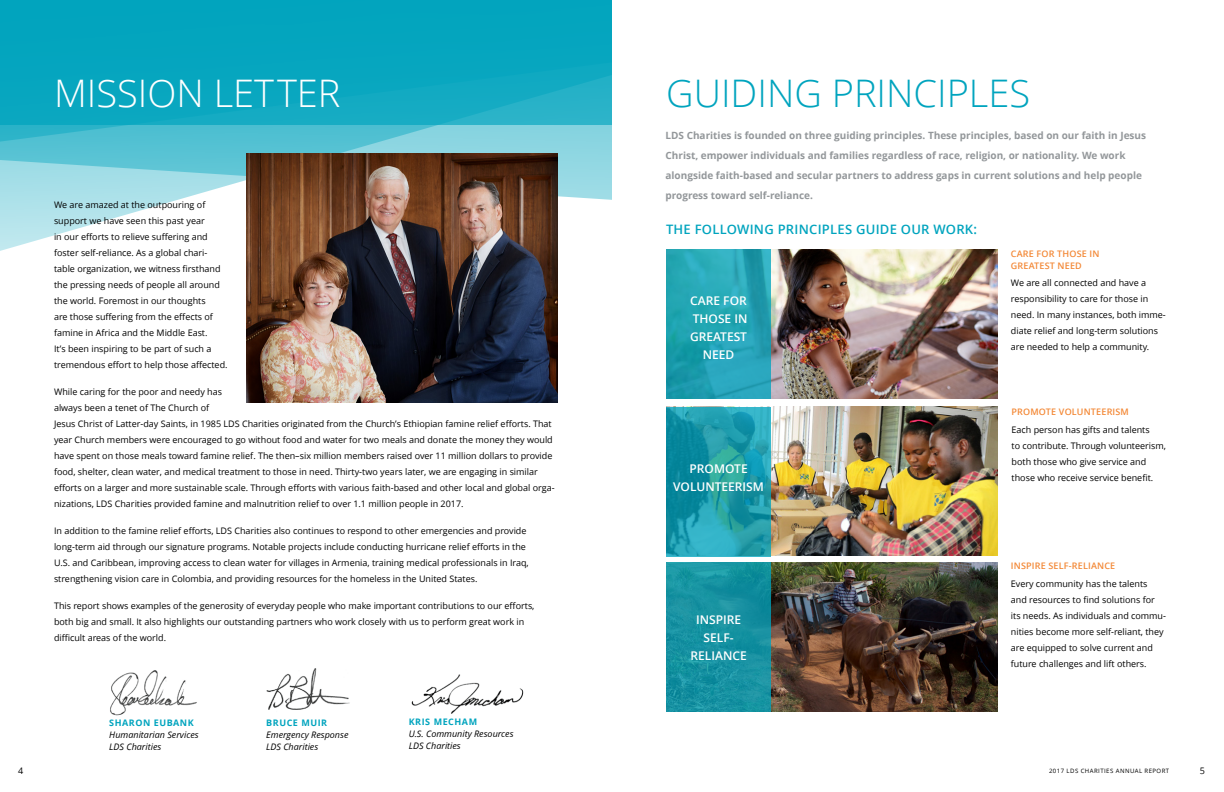
<style>
.page{position:relative;width:1224px;height:792px;background:#fff}
.page>*{position:absolute;margin:0;border:0;box-sizing:border-box;transform-origin:0 0}
.Headers{font:300 38px "Zoramlds Lat";color:#00a4be}
.Headers-2{font:300 38px "Zoramlds Lat";color:#fff}
.Copy{font:600 13px "Zoramlds Lat";letter-spacing:.02em;color:#00a4be}
.t1{font:600 12px/18px "Zoramlds Lat";color:#fff;text-align:center}
.Copy-2{font:700 10px/20px "Zoramlds Lat";color:#93979a}
.Copy-3{font:9px/16px "Zoramlds Lat";color:#000}
.Copy-4{font:italic 9px/12px "Zoramlds Lat";color:#000}
.Guiding_Principles_T{font:600 9px/12px "Zoramlds Lat";letter-spacing:.02em;color:#f38836}
.t2{font:6px "Zoramlds Lat";letter-spacing:.075em;color:#000}
.s1{font-weight:700;font-style:normal;color:#00a4be}
</style>
<div class="page">
<svg style="left:0;top:223px;width:558px;height:180px"></svg>
<svg style="left:0;top:125px;width:612px;height:98px;background:#8ad3df"></svg>
<div style="left:0;top:0;width:612px;height:125px;background:#00a4be"></div>
<img style="left:771px;top:250px;width:226px;height:149px">
<img style="left:771px;top:407px;width:226px;height:149px">
<img style="left:771px;top:562px;width:226px;height:149px">
<svg style="left:666px;top:250px;width:105px;height:149px;background:#23a3b4"></svg>
<svg style="left:666px;top:407px;width:105px;height:149px;background:#1d9aaa"></svg>
<svg style="left:666px;top:562px;width:105px;height:150px;background:#1691a1"></svg>
<img style="left:266px;top:668px;width:84px;height:42px">
<img style="left:110px;top:670px;width:87px;height:46px">
<img style="left:411px;top:674px;width:113px;height:40px">
<img style="left:246px;top:154px;width:312px;height:248px">
<p class="Headers-2" style="left:54px;top:66px;width:288px">MISSION LETTER</p>
<p class="Copy-3" style="left:54px;top:197px;width:175px">We are amazed at the outpouring of support we have seen this past year<br>in our efforts to relieve suffering and foster self-reliance. As a global chari&shy;table organization, we witness firsthand the pressing needs of people all around the world. Foremost in our thoughts<br>are those suffering from the effects of famine in Africa and the Middle East.<br>It’s been inspiring to be part of such a tremendous effort to help those affected.</p>
<p class="Copy-3" style="left:54px;top:384px;width:502px">While caring for the poor and needy has<br>always been a tenet of The Church of<br>Jesus Christ of Latter-day Saints, in 1985 LDS Charities originated from the Church’s Ethiopian famine relief efforts. That year Church members were encouraged to go without food and water for two meals and donate the money they would have spent on those meals toward famine relief. The then–six million members raised over 11 million dollars to provide food, shelter, clean water, and medical treatment to those in need. Thirty-two years later, we are engaging in similar efforts on a larger and more sustainable scale. Through efforts with various faith-based and other local and global orga&shy;nizations, LDS Charities provided famine and malnutrition relief to over 1.1 million people in 2017.</p>
<p class="Copy-3" style="left:54px;top:523px;width:476px">In addition to the famine relief efforts, LDS Charities also continues to respond to other emergencies and provide long-term aid through our signature programs. Notable projects include conducting hurricane relief efforts in the U.S. and Caribbean, improving access to clean water for villages in Armenia, training medical professionals in Iraq, strengthening vision care in Colombia, and providing resources for the homeless in the United States.</p>
<p class="Copy-3" style="left:54px;top:597px;width:482px">This report shows examples of the generosity of everyday people who make important contributions to our efforts, both big and small. It also highlights our outstanding partners who work closely with us to perform great work in difficult areas of the world.</p>
<p class="Copy-4" style="left:109px;top:717px;width:91px"><span class="s1">SHARON EUBANK<br></span>Humanitarian Services<br>LDS Charities</p>
<p class="Copy-4" style="left:266px;top:716px;width:84px"><span class="s1">BRUCE MUIR<br></span>Emergency Response<br>LDS Charities</p>
<p class="Copy-4" style="left:409px;top:716px;width:106px"><span class="s1">KRIS MECHAM<br></span>U.S. Community Resources<br>LDS Charities</p>
<p class="Headers" style="left:666px;top:65px;width:365px">GUIDING PRINCIPLES</p>
<p class="Copy-2" style="left:666px;top:125px;width:482px">LDS Charities is founded on three guiding principles. These principles, based on our faith in Jesus Christ, empower individuals and families regardless of race, religion, or nationality. We work alongside faith-based and secular partners to address gaps in current solutions and help people progress toward self-reliance.</p>
<p class="Copy" style="left:666px;top:220px;width:313px">THE FOLLOWING PRINCIPLES GUIDE OUR WORK:</p>
<p class="t1" style="left:690px;top:291px;width:59px">CARE FOR<br>THOSE IN<br>GREATEST<br>NEED</p>
<p class="t1" style="left:673px;top:459px;width:92px">PROMOTE<br>VOLUNTEERISM</p>
<p class="t1" style="left:691px;top:610px;width:58px">INSPIRE<br>SELF-<br>RELIANCE</p>
<p class="Guiding_Principles_T" style="left:1011px;top:247px;width:90px">CARE FOR THOSE IN<br>GREATEST NEED</p>
<p class="Copy-3" style="left:1011px;top:275px;width:156px">We are all connected and have a responsibility to care for those in need. In many instances, both imme&shy;diate relief and long-term solutions are needed to help a community.</p>
<p class="Guiding_Principles_T" style="left:1012px;top:406px;width:119px">PROMOTE VOLUNTEERISM</p>
<p class="Copy-3" style="left:1012px;top:422px;width:156px">Each person has gifts and talents<br>to contribute. Through volunteerism, both those who give service and those who receive service benefit.</p>
<p class="Guiding_Principles_T" style="left:1011px;top:560px;width:106px">INSPIRE SELF-RELIANCE</p>
<p class="Copy-3" style="left:1011px;top:576px;width:157px">Every community has the talents<br>and resources to find solutions for its needs. As individuals and commu&shy;nities become more self-reliant, they are equipped to solve current and future challenges and lift others.</p>
<p class="Copy-3" style="left:18px;top:762px;width:7px">4</p>
<p class="t2" style="left:1049px;top:767px;width:122px">2017 LDS CHARITIES ANNUAL REPORT</p>
<p class="Copy-3" style="left:1200px;top:762px;width:7px">5</p>
</div>
